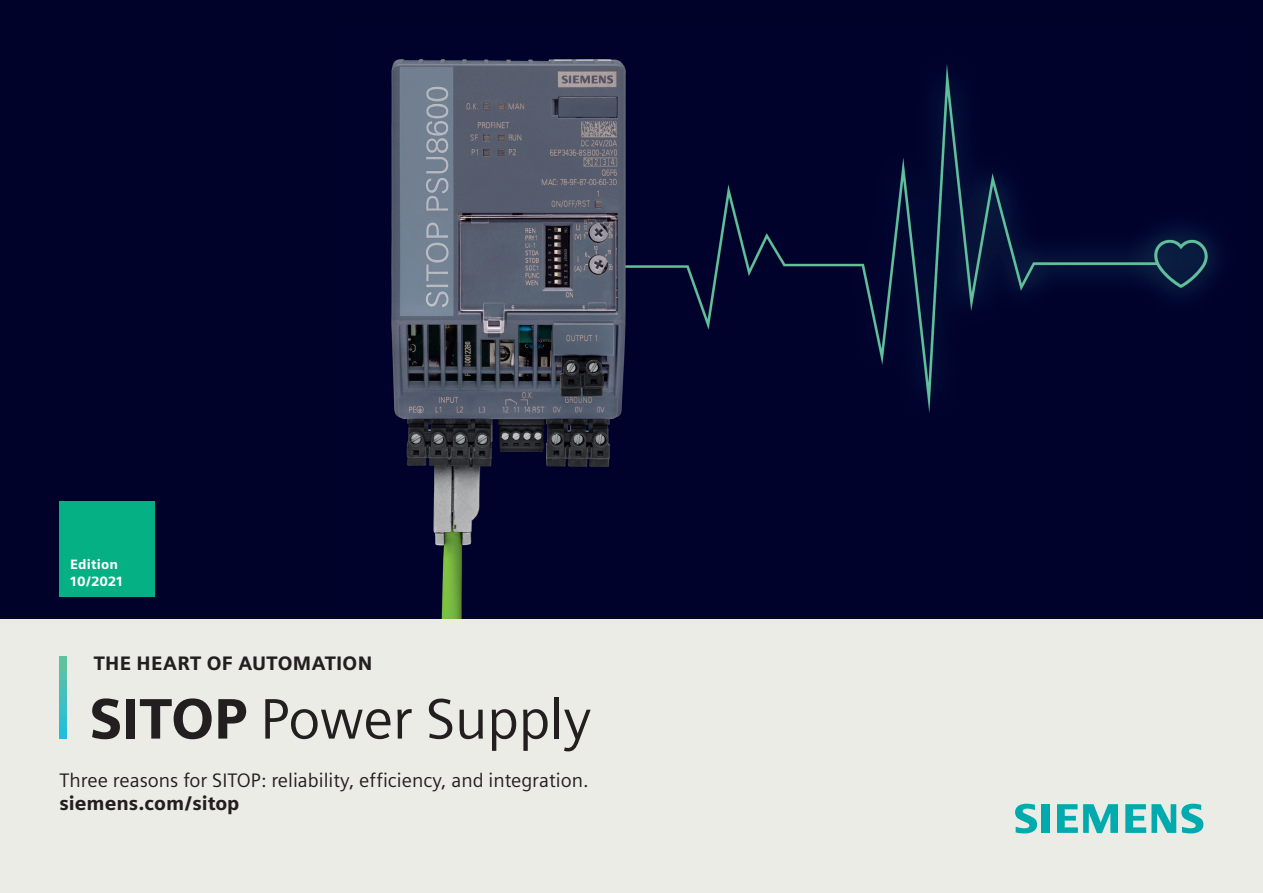
<style>
.page{position:relative;width:1263px;height:893px;background:#fff}
.page>*{position:absolute;margin:0;border:0;box-sizing:border-box;transform-origin:0 0}
.t1{font:57px "Siemens Sans";letter-spacing:-.01em;color:#231f20}
.t2{font:19.5px "Siemens Sans";color:#231f20}
.t3{font:900 19.5px "Siemens Sans";letter-spacing:.005em;color:#231f20}
.t4{font:900 13.5px/17.5px "Siemens Sans";letter-spacing:.015em;color:#fff}
.s1{font-weight:900}
</style>
<div class="page">
<div style="left:0;top:613px;width:1263px;height:280px;background:#ecece7"></div>
<div style="left:0;top:0;width:1263px;height:619px;background:#00022a"></div>
<img style="left:391px;top:59px;width:826px;height:560px">
<svg style="left:60px;top:657px;width:6px;height:82px"></svg>
<div style="left:60px;top:501px;width:95px;height:96px;background:#05b085"></div>
<svg style="left:1015px;top:804px;width:35px;height:29px"></svg>
<svg style="left:1057px;top:804px;width:61px;height:29px"></svg>
<svg style="left:1125px;top:804px;width:78px;height:29px"></svg>
<p class="t4" style="left:70px;top:554px;width:55px">Edition<br>10/2021</p>
<p class="t3" style="left:94px;top:648px;width:280px">THE HEART OF AUTOMATION</p>
<h1 class="t1" style="left:89px;top:676px;width:503px"><span class="s1">SITOP</span> Power Supply</h1>
<p class="t2" style="left:60px;top:765px;width:531px">Three reasons for SITOP: reliability, efficiency, and integration.</p>
<p class="t3" style="left:60px;top:788px;width:181px">siemens.com/sitop</p>
</div>
